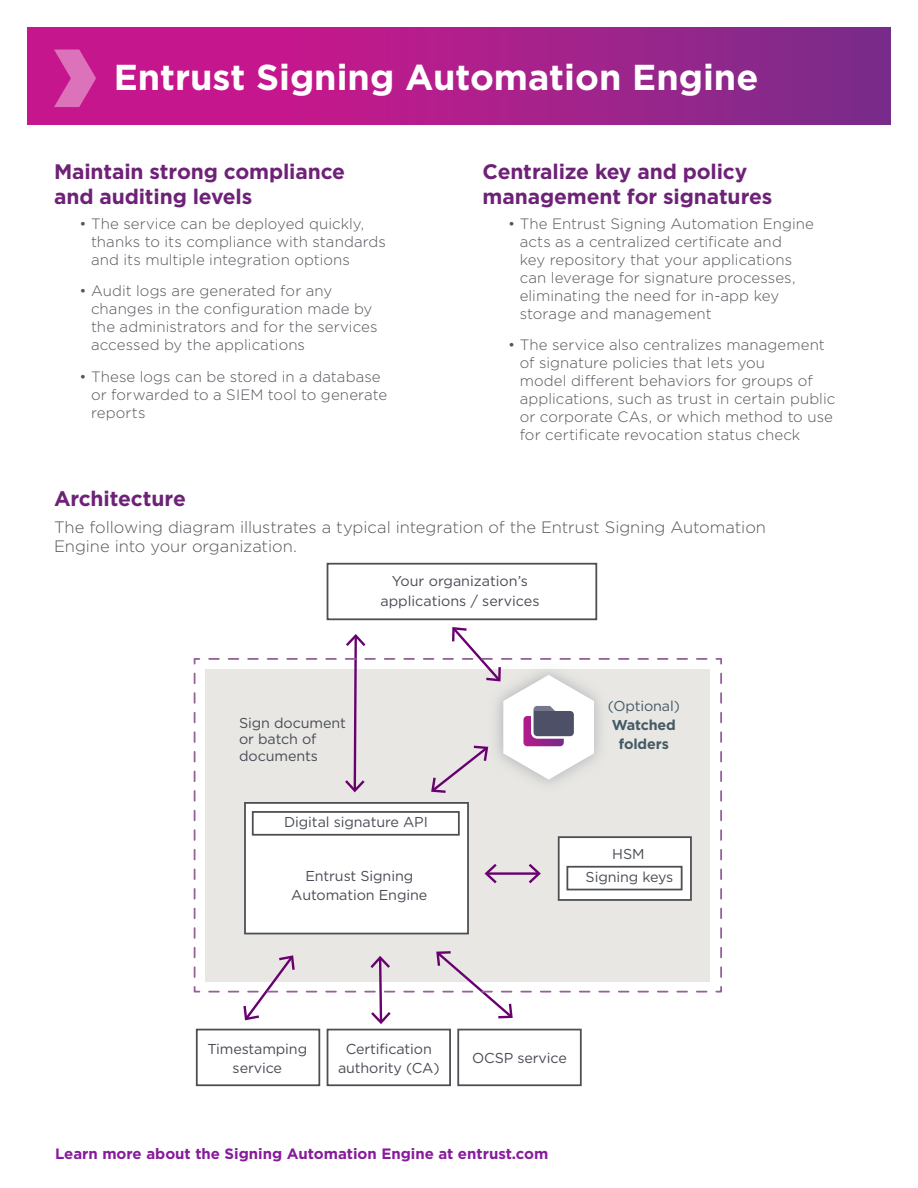
<style>
.page{position:relative;width:918px;height:1188px;background:#fff}
.page>*{position:absolute;margin:0;border:0;box-sizing:border-box;transform-origin:0 0}
.t1{font:700 36px "Gotham";color:#fff}
.t2{font:700 21px/25.2px "Gotham";letter-spacing:-.01em;color:#6e2277}
.t3{font:300 16.5px/19.8px "Gotham";letter-spacing:-.005em;color:#52555b}
.t4{font:300 15px/18px "Gotham";letter-spacing:.005em;color:#52555b}
.t5{font:700 15px "Gotham";color:#881b9c}
.t6{font:14.25px/19px "Gotham";letter-spacing:-.005em;color:#484c54;text-align:center}
.t7{font:700 14.25px/19px "Gotham";letter-spacing:-.01em;color:#455a64;text-align:center}
.t8{font:14.25px "Gotham";letter-spacing:-.01em;color:#455a64}
</style>
<div class="page">
<svg style="left:27px;top:27px;width:864px;height:98px;background:#aa1f8b"></svg>
<svg style="left:54px;top:50px;width:42px;height:57px;background:#d34da8"></svg>
<div style="left:196px;top:1029px;width:124px;height:57px;border:2px solid #4d4f53"></div>
<div style="left:327px;top:1029px;width:124px;height:57px;border:2px solid #4d4f53"></div>
<div style="left:457px;top:1029px;width:125px;height:57px;border:2px solid #4d4f53"></div>
<div style="left:327px;top:563px;width:270px;height:57px;border:2px solid #4d4f53"></div>
<svg style="left:193px;top:627px;width:529px;height:397px"></svg>
<h1 class="t1" style="left:114px;top:54px;width:646px">Entrust Signing Automation Engine</h1>
<h2 class="t2" style="left:54px;top:159px;width:293px">Maintain strong compliance and auditing levels</h2>
<p class="t4" style="left:91px;top:214px;width:296px;text-indent:-12px">• The service can be deployed quickly, thanks to its compliance with standards and its multiple integration options</p>
<p class="t4" style="left:91px;top:282px;width:288px;text-indent:-12px">• Audit logs are generated for any changes in the configuration made by the administrators and for the services accessed by the applications</p>
<p class="t4" style="left:91px;top:367px;width:298px;text-indent:-12px">• These logs can be stored in a database or forwarded to a SIEM tool to generate reports</p>
<h2 class="t2" style="left:483px;top:159px;width:291px">Centralize key and policy management for signatures</h2>
<p class="t4" style="left:520px;top:214px;width:296px;text-indent:-12px">• The Entrust Signing Automation Engine acts as a centralized certificate and<br>key repository that your applications can leverage for signature processes, eliminating the need for in-app key storage and management</p>
<p class="t4" style="left:520px;top:336px;width:317px;text-indent:-12px">• The service also centralizes management of signature policies that lets you<br>model different behaviors for groups of applications, such as trust in certain public or corporate CAs, or which method to use for certificate revocation status check</p>
<h2 class="t2" style="left:54px;top:486px;width:133px">Architecture</h2>
<p class="t3" style="left:54px;top:516px;width:714px">The following diagram illustrates a typical integration of the Entrust Signing Automation<br>Engine into your organization.</p>
<p class="t6" style="left:380px;top:572px;width:161px">Your organization’s applications / services</p>
<p class="t6" style="left:239px;top:714px;width:108px;line-height:16.6px;text-align:left">Sign document or batch of documents</p>
<p class="t6" style="left:284px;top:812px;width:145px">Digital signature API</p>
<p class="t6" style="left:291px;top:866px;width:137px">Entrust Signing<br>Automation Engine</p>
<p class="t8" style="left:608px;top:697px;width:74px">(Optional)</p>
<p class="t7" style="left:612px;top:716px;width:66px">Watched folders</p>
<p class="t6" style="left:612px;top:844px;width:34px">HSM</p>
<p class="t6" style="left:586px;top:867px;width:89px">Signing keys</p>
<p class="t6" style="left:207px;top:1039px;width:101px">Timestamping service</p>
<p class="t6" style="left:338px;top:1039px;width:103px">Certification authority (CA)</p>
<p class="t6" style="left:472px;top:1048px;width:96px">OCSP service</p>
<p class="t5" style="left:55px;top:1144px;width:495px">Learn more about the Signing Automation Engine at entrust.com</p>
</div>
